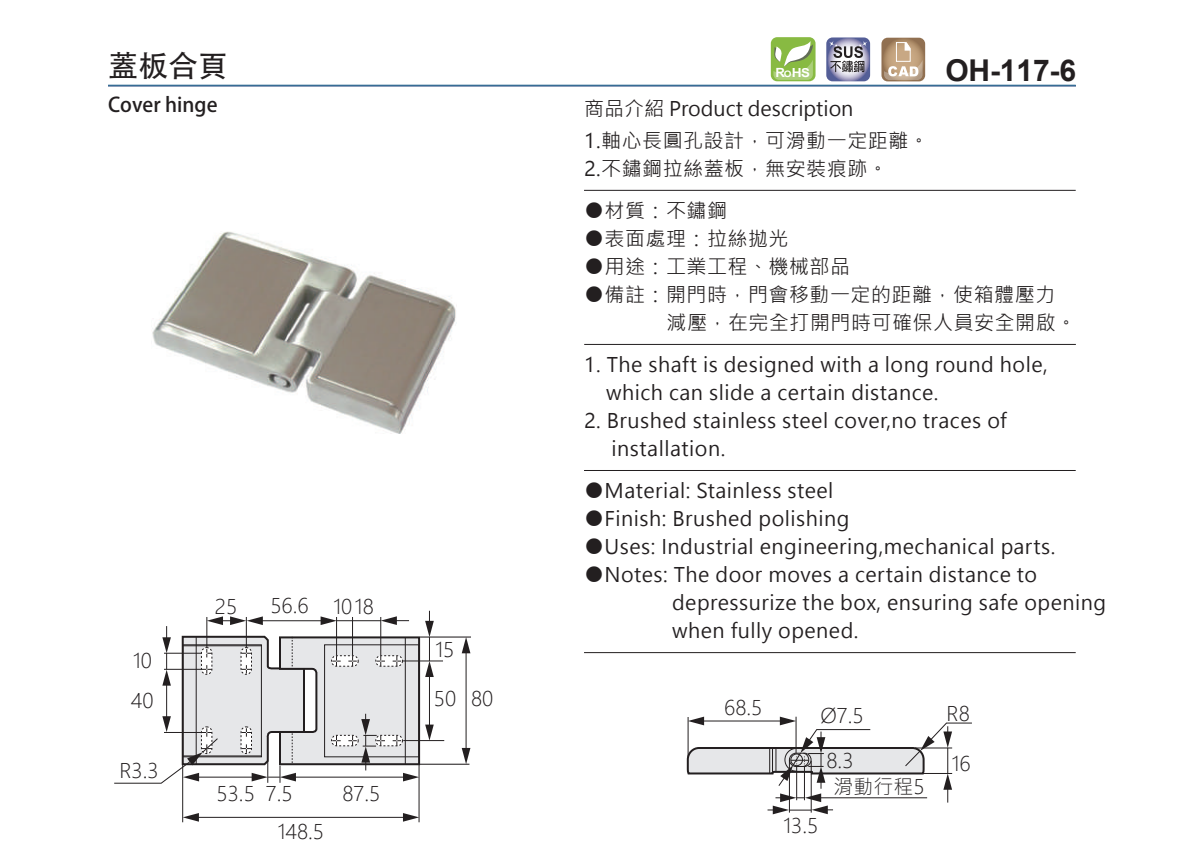
<style>
.page{position:relative;width:1191px;height:865px;background:#fff}
.page>*{position:absolute;margin:0;border:0;box-sizing:border-box;transform-origin:0 0}
.t1{font:700 30px "Arial";color:#231f20}
.t2{font:30px "Adobe Heiti Std";color:#231f20}
.t3{font:20px/28px "Microsoft Jheng Hei UI Regular";letter-spacing:.025em;color:#231f20}
.t4{font:20px/40.6px "Microsoft Jheng Hei UI Light";color:#231f20}
.t5{font:20px "Microsoft Jheng Hei UI Regular";color:#231f20}
.t6{font:700 20px "Adobe Fan Heiti Std";color:#231f20}
.t7{font:700 12.4px "Arial";color:#fff;scale:1.1 1}
.s1{font-size:12.6px}
.s2{font-size:8.8px}
</style>
<div class="page">
<svg style="left:826px;top:37px;width:44px;height:44px"></svg>
<svg style="left:828px;top:40px;width:7px;height:7px"></svg>
<svg style="left:861px;top:40px;width:7px;height:7px"></svg>
<svg style="left:830px;top:43px;width:34px;height:29px"></svg>
<svg style="left:881px;top:38px;width:44px;height:43px"></svg>
<svg style="left:884px;top:42px;width:38px;height:38px"></svg>
<div style="left:771px;top:37px;width:44px;height:44px;background:#88ba42;border-radius:6px"></div>
<svg style="left:773px;top:41px;width:40px;height:39px"></svg>
<img style="left:152px;top:232px;width:304px;height:201px">
<hr style="left:420px;top:636px;width:51px;height:1px;background:#231f20">
<hr style="left:402px;top:660px;width:41px;height:1px;background:#231f20">
<hr style="left:403px;top:739px;width:41px;height:1px;background:#231f20">
<hr style="left:419px;top:763px;width:50px;height:1px;background:#231f20">
<hr style="left:418px;top:763px;width:1px;height:58px;background:#231f20">
<hr style="left:182px;top:763px;width:1px;height:58px;background:#231f20">
<hr style="left:465px;top:650px;width:1px;height:100px;background:#231f20">
<svg style="left:462px;top:636px;width:8px;height:17px"></svg>
<svg style="left:462px;top:747px;width:8px;height:16px"></svg>
<hr style="left:196px;top:816px;width:210px;height:1px;background:#231f20">
<svg style="left:183px;top:812px;width:16px;height:9px"></svg>
<svg style="left:403px;top:812px;width:16px;height:9px"></svg>
<svg style="left:114px;top:610px;width:320px;height:173px"></svg>
<svg style="left:686px;top:716px;width:286px;height:97px"></svg>
<hr style="left:584px;top:190px;width:491px;height:1px;background:#231f20">
<hr style="left:584px;top:469px;width:491px;height:1px;background:#231f20">
<hr style="left:584px;top:651px;width:491px;height:1px;background:#231f20">
<hr style="left:584px;top:344px;width:491px;height:1px;background:#231f20">
<h1 class="t2" style="left:108px;top:48px;width:121px">蓋板合頁</h1>
<p class="t6" style="left:108px;top:92px;width:111px">Cover hinge</p>
<p class="t4" style="left:131px;top:639px;width:24px">10<br>40</p>
<p class="t4" style="left:120px;top:750px;width:41px">R3.3</p>
<p class="t4" style="left:215px;top:585px;width:24px">25</p>
<p class="t4" style="left:270px;top:585px;width:105px">56.6 1018</p>
<p class="t4" style="left:217px;top:773px;width:40px">53.5</p>
<p class="t4" style="left:266px;top:773px;width:28px">7.5</p>
<p class="t4" style="left:342px;top:773px;width:39px">87.5</p>
<p class="t4" style="left:278px;top:810px;width:48px">148.5</p>
<p class="t4" style="left:435px;top:629px;width:20px">15</p>
<p class="t4" style="left:434px;top:678px;width:24px">50</p>
<p class="t4" style="left:471px;top:678px;width:24px">80</p>
<p class="t7" style="left:775px;top:64px;width:33px"><span class="s1">R</span><span class="s2">O</span>HS</p>
<p class="t5" style="left:584px;top:96px;width:271px">商品介紹 Product description</p>
<p class="t3" style="left:584px;top:126px;width:346px">1.軸心長圓孔設計，可滑動一定距離。<br>2.不鏽鋼拉絲蓋板，無安裝痕跡。</p>
<h1 class="t1" style="left:945px;top:49px;width:132px">OH-117-6</h1>
<p class="t3" style="left:584px;top:196px;width:144px">●材質：不鏽鋼</p>
<p class="t3" style="left:584px;top:224px;width:206px">●表面處理：拉絲拋光</p>
<p class="t3" style="left:584px;top:252px;width:267px">●用途：工業工程、機械部品</p>
<p class="t3" style="left:666px;top:280px;width:411px;text-indent:-82px">●備註：開門時，門會移動一定的距離，使箱體壓力減壓，在完全打開門時可確保人員安全開啟。</p>
<p class="t3" style="left:606px;top:350px;width:443px;text-indent:-22px">1. The shaft is designed with a long round hole, which can slide a certain distance.</p>
<p class="t3" style="left:611px;top:406px;width:397px;text-indent:-28px">2. Brushed stainless steel cover,no traces of installation.</p>
<p class="t3" style="left:584px;top:476px;width:251px">●Material: Stainless steel</p>
<p class="t3" style="left:584px;top:504px;width:267px">●Finish: Brushed polishing</p>
<p class="t3" style="left:584px;top:532px;width:473px">●Uses: Industrial engineering,mechanical parts.</p>
<p class="t3" style="left:672px;top:560px;width:435px;text-indent:-88px">●Notes: The door moves a certain distance to depressurize the box, ensuring safe opening when fully opened.</p>
<p class="t4" style="left:724px;top:687px;width:40px">68.5</p>
<p class="t4" style="left:820px;top:695px;width:45px">Ø7.5</p>
<p class="t4" style="left:826px;top:739px;width:29px">8.3</p>
<p class="t4" style="left:783px;top:805px;width:36px">13.5</p>
<p class="t4" style="left:833px;top:765px;width:93px">滑動行程5</p>
<p class="t4" style="left:946px;top:692px;width:25px">R8</p>
<p class="t4" style="left:951px;top:743px;width:20px">16</p>
</div>
